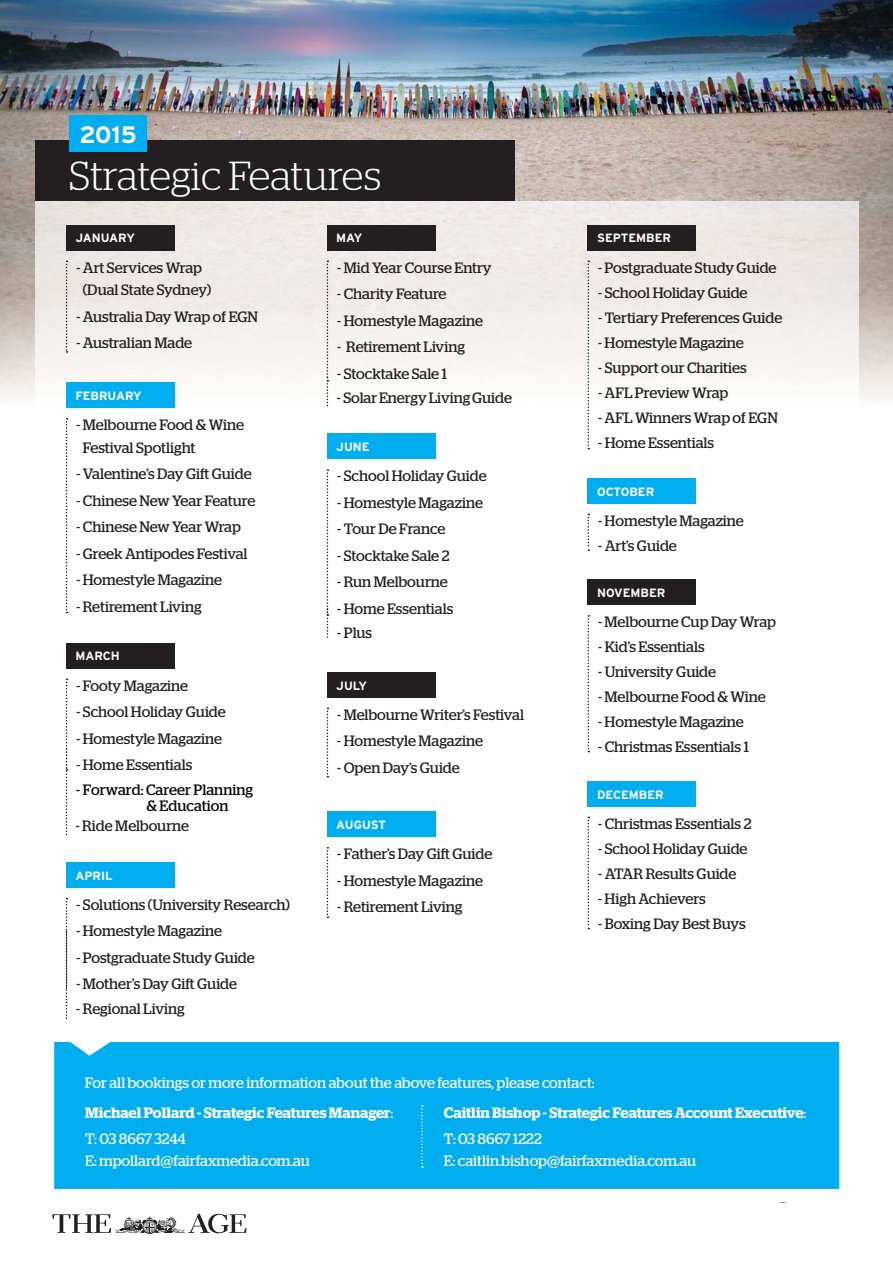
<style>
.page{position:relative;width:893px;height:1263px;background:#fff}
.page>*{position:absolute;margin:0;border:0;box-sizing:border-box;transform-origin:0 0}
.t1{font:300 40.5px "Stag";letter-spacing:-.005em;color:#fff}
.t2{font:700 23.7px "Interstate";color:#fff}
.t3{font:15px/22.5px "Stag";color:#231f20}
.t4{font:15px/29.5px "Stag";color:#fff}
.t5{font:600 15px/26.5px "Stag";color:#fff}
.t6{font:15px/15.9px "Stag";color:#000}
.t7{font:700 12px "Interstate";color:#fff}
.s1{font-weight:600}
.s2{font-weight:400}
</style>
<div class="page">
<img style="left:0;top:0;width:893px;height:209px">
<img style="left:35px;top:202px;width:824px;height:216px">
<div style="left:54px;top:1042px;width:785px;height:147px;background:#00aeef"></div>
<div style="left:35px;top:141px;width:479px;height:60px;background:#231f20"></div>
<div style="left:69px;top:115px;width:78px;height:37px;background:#00aeef"></div>
<svg style="left:52px;top:1214px;width:194px;height:19px"></svg>
<div style="left:66px;top:225px;width:108px;height:25px;background:#231f20"></div>
<svg style="left:66px;top:261px;width:2px;height:92px"></svg>
<div style="left:66px;top:382px;width:108px;height:26px;background:#00aeef"></div>
<svg style="left:66px;top:418px;width:2px;height:195px"></svg>
<div style="left:66px;top:643px;width:108px;height:25px;background:#231f20"></div>
<div style="left:66px;top:862px;width:108px;height:25px;background:#00aeef"></div>
<div style="left:327px;top:225px;width:108px;height:25px;background:#231f20"></div>
<div style="left:327px;top:434px;width:108px;height:25px;background:#00aeef"></div>
<svg style="left:327px;top:708px;width:1px;height:69px"></svg>
<div style="left:327px;top:672px;width:108px;height:25px;background:#231f20"></div>
<svg style="left:327px;top:847px;width:1px;height:71px"></svg>
<div style="left:327px;top:811px;width:108px;height:26px;background:#00aeef"></div>
<div style="left:588px;top:225px;width:108px;height:25px;background:#231f20"></div>
<svg style="left:588px;top:261px;width:1px;height:188px"></svg>
<div style="left:588px;top:478px;width:108px;height:25px;background:#00aeef"></div>
<svg style="left:588px;top:514px;width:1px;height:37px"></svg>
<div style="left:588px;top:580px;width:108px;height:25px;background:#231f20"></div>
<svg style="left:588px;top:615px;width:1px;height:137px"></svg>
<div style="left:588px;top:781px;width:108px;height:25px;background:#00aeef"></div>
<svg style="left:588px;top:817px;width:1px;height:112px"></svg>
<svg style="left:421px;top:1105px;width:2px;height:63px"></svg>
<svg style="left:66px;top:898px;width:2px;height:120px"></svg>
<svg style="left:66px;top:679px;width:2px;height:156px"></svg>
<svg style="left:327px;top:261px;width:1px;height:148px"></svg>
<svg style="left:327px;top:469px;width:1px;height:169px"></svg>
<h2 class="t2" style="left:79px;top:126px;width:59px">2015</h2>
<h1 class="t1" style="left:69px;top:153px;width:314px">Strategic Features</h1>
<p class="t7" style="left:75px;top:234px;width:61px">JANUARY</p>
<p class="t3" style="left:83px;top:258px;width:130px;text-indent:-6px">- Art Services Wrap (Dual State Sydney)</p>
<p class="t3" style="left:76px;top:307px;width:183px">- Australia Day Wrap of EGN</p>
<p class="t3" style="left:76px;top:333px;width:117px">- Australian Made</p>
<p class="t7" style="left:336px;top:234px;width:28px">MAY</p>
<p class="t3" style="left:337px;top:258px;width:156px">- Mid Year Course Entry</p>
<p class="t3" style="left:337px;top:284px;width:111px">- Charity Feature</p>
<p class="t3" style="left:337px;top:311px;width:147px">- Homestyle Magazine</p>
<p class="t3" style="left:337px;top:337px;width:129px">- Retirement Living</p>
<p class="t3" style="left:337px;top:364px;width:111px">- Stocktake Sale 1</p>
<p class="t7" style="left:75px;top:391px;width:68px">FEBRUARY</p>
<p class="t3" style="left:83px;top:415px;width:163px;text-indent:-6px">- Melbourne Food &amp; Wine<br>Festival Spotlight</p>
<p class="t3" style="left:76px;top:464px;width:177px">- Valentine’s Day Gift Guide</p>
<p class="t3" style="left:76px;top:491px;width:180px">- Chinese New Year Feature</p>
<p class="t3" style="left:76px;top:517px;width:166px">- Chinese New Year Wrap</p>
<p class="t3" style="left:76px;top:544px;width:173px">- Greek Antipodes Festival</p>
<p class="t3" style="left:76px;top:570px;width:147px">- Homestyle Magazine</p>
<p class="t3" style="left:76px;top:597px;width:127px">- Retirement Living</p>
<p class="t7" style="left:75px;top:652px;width:46px">MARCH</p>
<p class="t3" style="left:76px;top:676px;width:113px">- Footy Magazine</p>
<p class="t3" style="left:76px;top:702px;width:151px">- School Holiday Guide</p>
<p class="t3" style="left:76px;top:729px;width:147px">- Homestyle Magazine</p>
<p class="t3" style="left:76px;top:755px;width:117px">- Home Essentials</p>
<p class="t6" style="left:147px;top:784px;width:108px;text-indent:-71px">- Forward: Career Planning &amp; Education</p>
<p class="t3" style="left:76px;top:816px;width:115px">- Ride Melbourne</p>
<p class="t7" style="left:75px;top:871px;width:39px">APRIL</p>
<p class="t3" style="left:76px;top:895px;width:215px">- Solutions (University Research)</p>
<p class="t3" style="left:76px;top:921px;width:147px">- Homestyle Magazine</p>
<p class="t3" style="left:76px;top:948px;width:180px">- Postgraduate Study Guide</p>
<p class="t3" style="left:76px;top:974px;width:162px">- Mother’s Day Gift Guide</p>
<p class="t3" style="left:76px;top:999px;width:110px">- Regional Living</p>
<p class="t3" style="left:337px;top:388px;width:177px">- Solar Energy Living Guide</p>
<p class="t7" style="left:336px;top:443px;width:35px">JUNE</p>
<p class="t3" style="left:337px;top:466px;width:151px">- School Holiday Guide</p>
<p class="t3" style="left:337px;top:493px;width:147px">- Homestyle Magazine</p>
<p class="t3" style="left:337px;top:519px;width:110px">- Tour De France</p>
<p class="t3" style="left:337px;top:546px;width:114px">- Stocktake Sale 2</p>
<p class="t3" style="left:337px;top:572px;width:112px">- Run Melbourne</p>
<p class="t3" style="left:337px;top:599px;width:118px">- Home Essentials</p>
<p class="t3" style="left:337px;top:623px;width:36px">- Plus</p>
<p class="t7" style="left:336px;top:681px;width:32px">JULY</p>
<p class="t3" style="left:337px;top:705px;width:188px">- Melbourne Writer’s Festival</p>
<p class="t3" style="left:337px;top:731px;width:147px">- Homestyle Magazine</p>
<p class="t3" style="left:337px;top:758px;width:124px">- Open Day’s Guide</p>
<p class="t7" style="left:336px;top:820px;width:51px">AUGUST</p>
<p class="t3" style="left:337px;top:844px;width:156px">- Father’s Day Gift Guide</p>
<p class="t3" style="left:337px;top:871px;width:147px">- Homestyle Magazine</p>
<p class="t3" style="left:337px;top:897px;width:127px">- Retirement Living</p>
<p class="t7" style="left:597px;top:234px;width:76px">SEPTEMBER</p>
<p class="t3" style="left:598px;top:258px;width:180px">- Postgraduate Study Guide</p>
<p class="t3" style="left:598px;top:283px;width:151px">- School Holiday Guide</p>
<p class="t3" style="left:598px;top:308px;width:186px">- Tertiary Preferences Guide</p>
<p class="t3" style="left:598px;top:333px;width:147px">- Homestyle Magazine</p>
<p class="t3" style="left:598px;top:358px;width:150px">- Support our Charities</p>
<p class="t3" style="left:598px;top:383px;width:132px">- AFL Preview Wrap</p>
<p class="t3" style="left:598px;top:408px;width:181px">- AFL Winners Wrap of EGN</p>
<p class="t3" style="left:598px;top:433px;width:117px">- Home Essentials</p>
<p class="t7" style="left:597px;top:487px;width:59px">OCTOBER</p>
<p class="t3" style="left:598px;top:511px;width:147px">- Homestyle Magazine</p>
<p class="t3" style="left:598px;top:536px;width:80px">- Art’s Guide</p>
<p class="t7" style="left:597px;top:589px;width:70px">NOVEMBER</p>
<p class="t3" style="left:598px;top:612px;width:179px">- Melbourne Cup Day Wrap</p>
<p class="t3" style="left:598px;top:637px;width:108px">- Kid’s Essentials</p>
<p class="t3" style="left:598px;top:662px;width:119px">- University Guide</p>
<p class="t3" style="left:598px;top:687px;width:169px">- Melbourne Food &amp; Wine</p>
<p class="t3" style="left:598px;top:712px;width:147px">- Homestyle Magazine</p>
<p class="t3" style="left:598px;top:737px;width:152px">- Christmas Essentials 1</p>
<p class="t7" style="left:597px;top:790px;width:68px">DECEMBER</p>
<p class="t3" style="left:598px;top:814px;width:155px">- Christmas Essentials 2</p>
<p class="t3" style="left:598px;top:839px;width:151px">- School Holiday Guide</p>
<p class="t3" style="left:598px;top:864px;width:140px">- ATAR Results Guide</p>
<p class="t3" style="left:598px;top:889px;width:109px">- High Achievers</p>
<p class="t3" style="left:598px;top:914px;width:149px">- Boxing Day Best Buys</p>
<p class="t4" style="left:85px;top:1069px;width:511px">For all bookings or more information about the above features, please contact:<br><span class="s1">Michael Pollard - Strategic Features Manager</span>:</p>
<p class="t4" style="left:85px;top:1129px;width:226px;line-height:22.2px">T: 03 8667 3244<br>E: mpollard@fairfaxmedia.com.au</p>
<p class="t5" style="left:444px;top:1101px;width:364px">Caitlin Bishop - Strategic Features Account Executive<span class="s2">:<br>T: 03 8667 1222</span></p>
<p class="t4" style="left:444px;top:1148px;width:254px">E: caitlin.bishop@fairfaxmedia.com.au</p>
</div>
